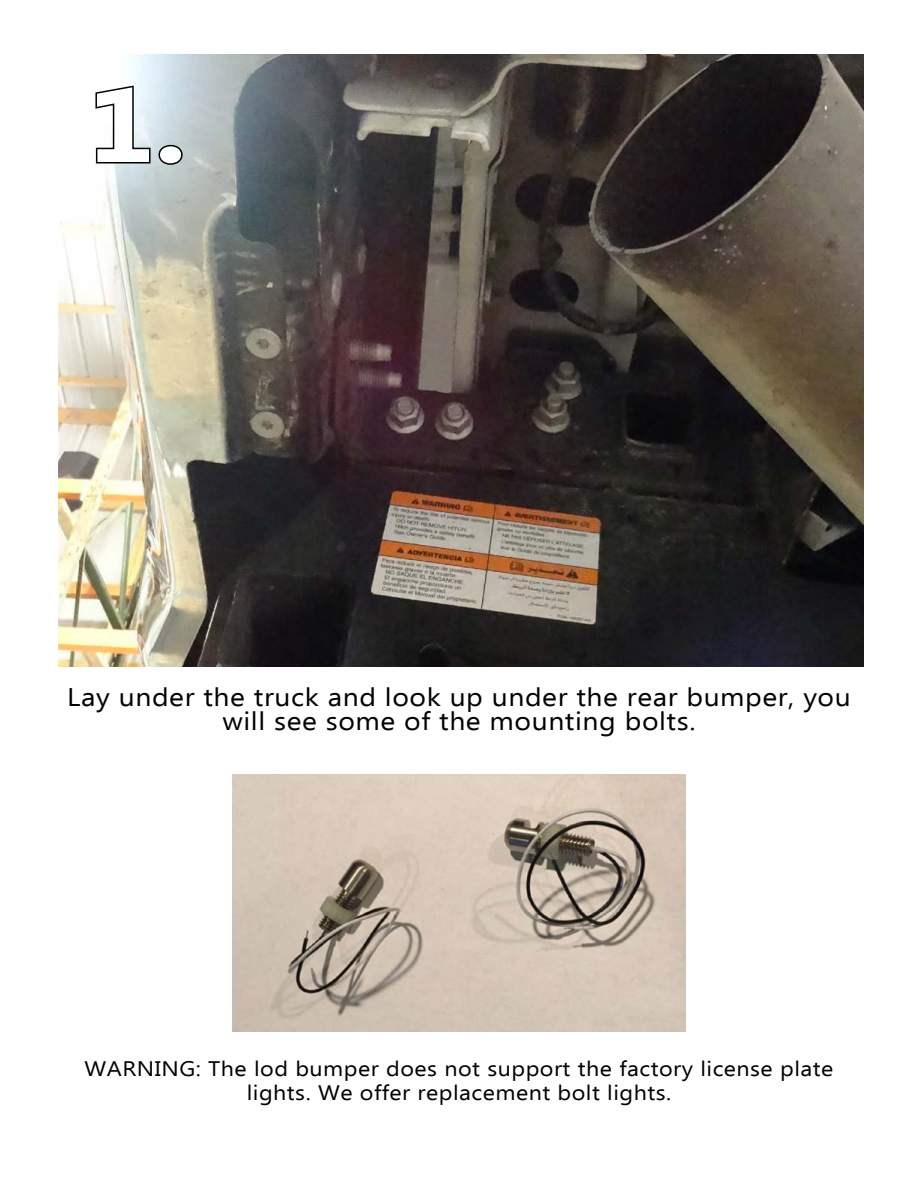
<style>
.page{position:relative;width:918px;height:1188px;background:#fff}
.page>*{position:absolute;margin:0;border:0;box-sizing:border-box;transform-origin:0 0}
.t1{font:700 104.85px "Ebrima";color:#fff;scale:1.11 1}
.t2{font:25.5px/24px "Ebrima";letter-spacing:.02em;color:#000;text-align:center;scale:1.11 1}
.t3{font:21px/24px "Ebrima";letter-spacing:.02em;color:#000;text-align:center;scale:1.11 1}
</style>
<div class="page">
<img style="left:59px;top:54px;width:805px;height:613px">
<svg style="left:94px;top:84px;width:90px;height:83px"></svg>
<img style="left:232px;top:775px;width:454px;height:256px">
<h1 class="t1" style="left:88px;top:47px;width:90px">1.</h1>
<p class="t2" style="left:67px;top:687px;width:707px">Lay under the truck and look up under the rear bumper, you will see some of the mounting bolts.</p>
<p class="t3" style="left:85px;top:1058px;width:676px">WARNING: The lod bumper does not support the factory license plate lights. We offer replacement bolt lights.</p>
</div>
